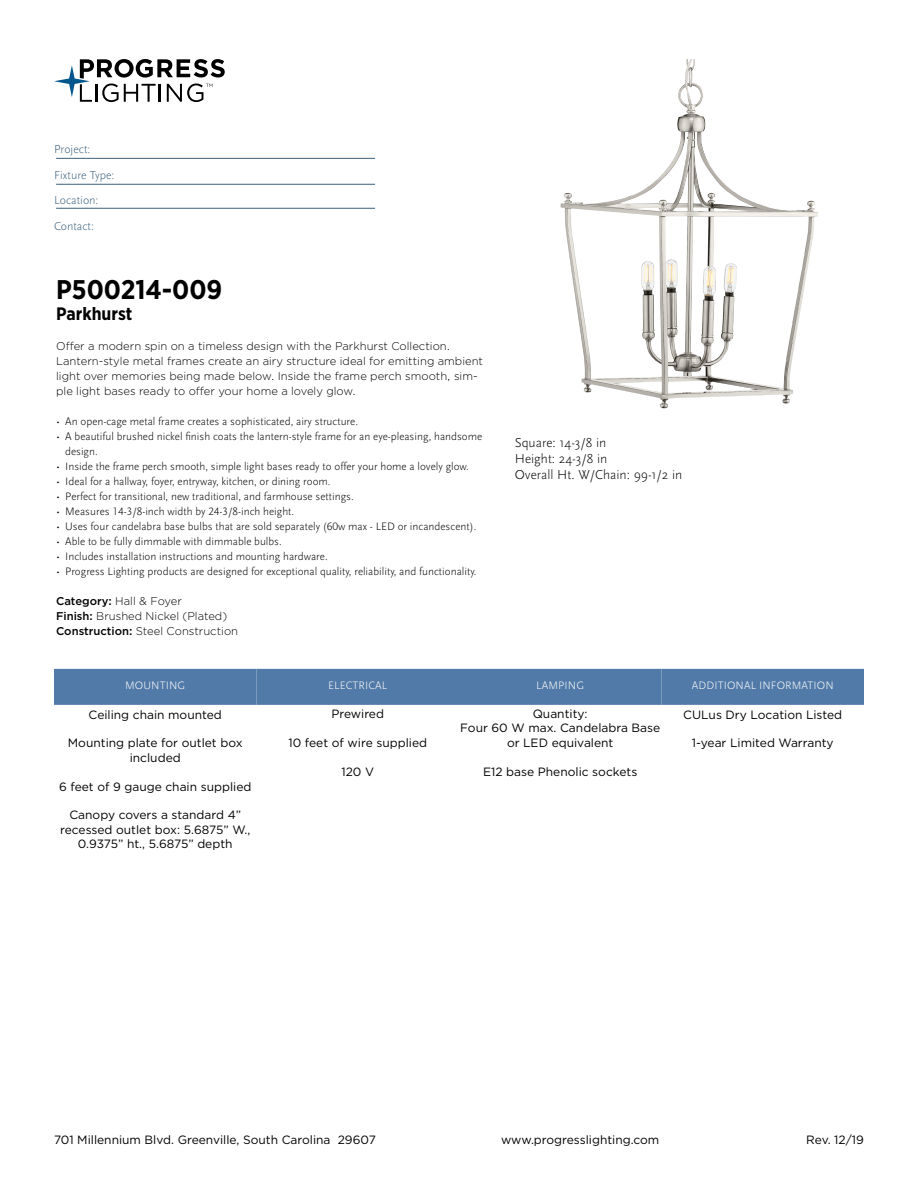
<style>
.page{position:relative;width:918px;height:1188px;background:#fff}
.page>*{position:absolute;margin:0;border:0;box-sizing:border-box;transform-origin:0 0}
.t1{font:700 27px "Gotham Narrow";color:#000}
.t2{font:700 18px "Gotham Narrow";color:#000}
.t3{font:300 13.5px/16.2px "Scala Sans Pro";color:#000}
.t4{font:12px/14.4px "Gotham";color:#000;text-align:center}
.t5{font:300 12px/25.5px "Scala Sans Pro";color:#3b5e7b}
.t6{font:300 11.25px/15px "Scala Sans Pro";color:#000}
.t7{font:300 11.25px/15px "Gotham";color:#000}
.t8{font:300 11.25px "Scala Sans Pro";letter-spacing:.01em;color:#fff}
.s1{font-weight:500}
</style>
<div class="page">
<svg style="left:54px;top:59px;width:171px;height:43px"></svg>
<hr style="left:56px;top:158px;width:319px;height:1px;background:#3b5e7b">
<hr style="left:56px;top:184px;width:319px;height:1px;background:#3b5e7b">
<hr style="left:56px;top:208px;width:319px;height:1px;background:#3b5e7b">
<img style="left:560px;top:59px;width:258px;height:349px">
<div style="left:54px;top:669px;width:202px;height:36px;background:#527aa8"></div>
<div style="left:256px;top:669px;width:203px;height:36px;background:#527aa8"></div>
<div style="left:459px;top:669px;width:203px;height:36px;background:#527aa8"></div>
<div style="left:662px;top:669px;width:202px;height:36px;background:#527aa8"></div>
<p class="t5" style="left:54px;top:137px;width:62px">Project:<br>Fixture Type:<br>Location:<br>Contact:</p>
<h1 class="t1" style="left:56px;top:272px;width:168px">P500214-009</h1>
<h2 class="t2" style="left:56px;top:302px;width:78px">Parkhurst</h2>
<p class="t7" style="left:56px;top:338px;width:429px">Offer a modern spin on a timeless design with the Parkhurst Collection.<br>Lantern-style metal frames create an airy structure ideal for emitting ambient light over memories being made below. Inside the frame perch smooth, sim&shy;ple light bases ready to offer your home a lovely glow.</p>
<p class="t6" style="left:56px;top:414px;width:303px">• An open-cage metal frame creates a sophisticated, airy structure.</p>
<p class="t6" style="left:65px;top:429px;width:419px;text-indent:-9px">• A beautiful brushed nickel finish coats the lantern-style frame for an eye-pleasing, handsome design.</p>
<p class="t6" style="left:56px;top:459px;width:414px">• Inside the frame perch smooth, simple light bases ready to offer your home a lovely glow.</p>
<p class="t6" style="left:56px;top:474px;width:276px">• Ideal for a hallway, foyer, entryway, kitchen, or dining room.</p>
<p class="t6" style="left:56px;top:489px;width:299px">• Perfect for transitional, new traditional, and farmhouse settings.</p>
<p class="t6" style="left:56px;top:504px;width:240px">• Measures 14-3/8-inch width by 24-3/8-inch height.</p>
<p class="t6" style="left:56px;top:519px;width:422px">• Uses four candelabra base bulbs that are sold separately (60w max - LED or incandescent).</p>
<p class="t6" style="left:56px;top:534px;width:227px">• Able to be fully dimmable with dimmable bulbs.</p>
<p class="t6" style="left:56px;top:549px;width:273px">• Includes installation instructions and mounting hardware.</p>
<p class="t6" style="left:56px;top:564px;width:422px">• Progress Lighting products are designed for exceptional quality, reliability, and functionality.</p>
<p class="t7" style="left:56px;top:593px;width:183px"><span class="s1">Category:</span> Hall &amp; Foyer<br><span class="s1">Finish:</span> Brushed Nickel (Plated)<br><span class="s1">Construction:</span> Steel Construction</p>
<p class="t3" style="left:515px;top:435px;width:169px">Square: 14-3/8 in<br>Height: 24-3/8 in<br>Overall Ht. W/Chain: 99-1/2 in</p>
<p class="t8" style="left:125px;top:679px;width:62px">MOUNTING</p>
<p class="t4" style="left:89px;top:707px;width:135px">Ceiling chain mounted</p>
<p class="t4" style="left:68px;top:736px;width:176px">Mounting plate for outlet box included</p>
<p class="t4" style="left:59px;top:779px;width:194px">6 feet of 9 gauge chain supplied</p>
<p class="t4" style="left:60px;top:808px;width:192px">Canopy covers a standard 4” recessed outlet box: 5.6875” W.,<br>0.9375” ht., 5.6875” depth</p>
<p class="t8" style="left:328px;top:679px;width:61px">ELECTRICAL</p>
<p class="t4" style="left:331px;top:706px;width:54px">Prewired</p>
<p class="t4" style="left:288px;top:735px;width:140px">10 feet of wire supplied</p>
<p class="t4" style="left:341px;top:764px;width:34px">120 V</p>
<p class="t8" style="left:536px;top:679px;width:49px">LAMPING</p>
<p class="t4" style="left:460px;top:706px;width:202px">Quantity:<br>Four 60 W max. Candelabra Base or LED equivalent</p>
<p class="t4" style="left:483px;top:764px;width:156px">E12 base Phenolic sockets</p>
<p class="t8" style="left:692px;top:679px;width:143px">ADDITIONAL INFORMATION</p>
<p class="t4" style="left:683px;top:707px;width:161px">CULus Dry Location Listed</p>
<p class="t4" style="left:692px;top:736px;width:143px">1-year Limited Warranty</p>
<p class="t4" style="left:54px;top:1132px;width:323px">701 Millennium Blvd. Greenville, South Carolina 29607</p>
<p class="t4" style="left:501px;top:1132px;width:160px">www.progresslighting.com</p>
<p class="t4" style="left:806px;top:1132px;width:59px">Rev. 12/19</p>
</div>
